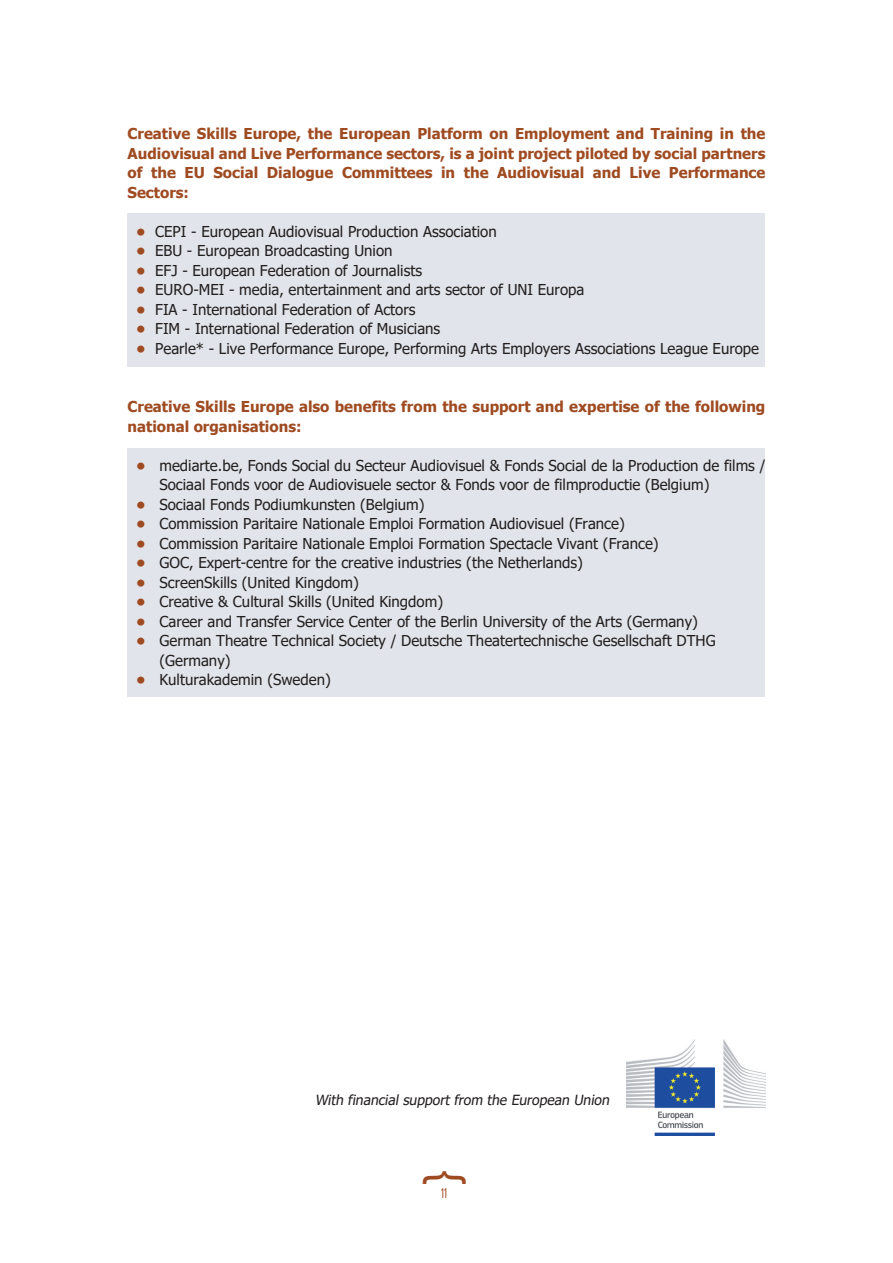
<style>
.page{position:relative;width:893px;height:1263px;background:#fff}
.page>*{position:absolute;margin:0;border:0;box-sizing:border-box;transform-origin:0 0}
.t1{font:45px "Arial";color:#9f4b22}
.t2{font:15px/19.5px "Tahoma";color:#231f20}
.t3{font:700 15px/19.5px "Tahoma";color:#9f4b22;text-align:justify}
.t4{font:italic 13.95px "Tahoma";color:#231f20}
.t5{font:13.5px "Dosis";color:#9f4b22}
.s1{font-weight:700;color:#9f4b22}
</style>
<div class="page">
<div style="left:128px;top:213px;width:637px;height:153px;background:#e1e4ea"></div>
<div style="left:128px;top:448px;width:637px;height:248px;background:#e1e4ea"></div>
<img style="left:626px;top:1039px;width:139px;height:96px">
<p class="t3" style="left:128px;top:124px;width:639px">Creative Skills Europe, the European Platform on Employment and Training in the Audiovisual and Live Performance sectors, is a joint project piloted by social partners of the EU Social Dialogue Committees in the Audiovisual and Live Performance Sectors:</p>
<p class="t2" style="left:136px;top:222px;width:362px"><span class="s1">•</span> CEPI - European Audiovisual Production Association</p>
<p class="t2" style="left:136px;top:242px;width:258px"><span class="s1">•</span> EBU - European Broadcasting Union</p>
<p class="t2" style="left:136px;top:261px;width:288px"><span class="s1">•</span> EFJ - European Federation of Journalists</p>
<p class="t2" style="left:136px;top:281px;width:450px"><span class="s1">•</span> EURO-MEI - media, entertainment and arts sector of UNI Europa</p>
<p class="t2" style="left:136px;top:300px;width:281px"><span class="s1">•</span> FIA - International Federation of Actors</p>
<p class="t2" style="left:136px;top:320px;width:306px"><span class="s1">•</span> FIM - International Federation of Musicians</p>
<p class="t2" style="left:136px;top:339px;width:625px"><span class="s1">•</span> Pearle* - Live Performance Europe, Performing Arts Employers Associations League Europe</p>
<p class="t3" style="left:128px;top:397px;width:639px">Creative Skills Europe also benefits from the support and expertise of the following national organisations:</p>
<p class="t2" style="left:159px;top:456px;width:607px;text-indent:-23px"><span class="s1">•</span> mediarte.be, Fonds Social du Secteur Audiovisuel &amp; Fonds Social de la Production de films /<br>Sociaal Fonds voor de Audiovisuele sector &amp; Fonds voor de filmproductie (Belgium)</p>
<p class="t2" style="left:136px;top:495px;width:290px"><span class="s1">•</span> Sociaal Fonds Podiumkunsten (Belgium)</p>
<p class="t2" style="left:136px;top:515px;width:490px"><span class="s1">•</span> Commission Paritaire Nationale Emploi Formation Audiovisuel (France)</p>
<p class="t2" style="left:136px;top:534px;width:524px"><span class="s1">•</span> Commission Paritaire Nationale Emploi Formation Spectacle Vivant (France)</p>
<p class="t2" style="left:136px;top:554px;width:448px"><span class="s1">•</span> GOC, Expert-centre for the creative industries (the Netherlands)</p>
<p class="t2" style="left:136px;top:573px;width:224px"><span class="s1">•</span> ScreenSkills (United Kingdom)</p>
<p class="t2" style="left:136px;top:593px;width:308px"><span class="s1">•</span> Creative &amp; Cultural Skills (United Kingdom)</p>
<p class="t2" style="left:136px;top:612px;width:563px"><span class="s1">•</span> Career and Transfer Service Center of the Berlin University of the Arts (Germany)</p>
<p class="t2" style="left:159px;top:632px;width:558px;text-indent:-23px"><span class="s1">•</span> German Theatre Technical Society / Deutsche Theatertechnische Gesellschaft DTHG (Germany)</p>
<p class="t2" style="left:136px;top:671px;width:196px"><span class="s1">•</span> Kulturakademin (Sweden)</p>
<p class="t4" style="left:315px;top:1091px;width:299px">With financial support from the European Union</p>
<h1 class="t1" style="left:479px;top:1170px;width:17px;rotate:90deg">{</h1>
<p class="t5" style="left:441px;top:1184px;width:4px">11</p>
</div>
